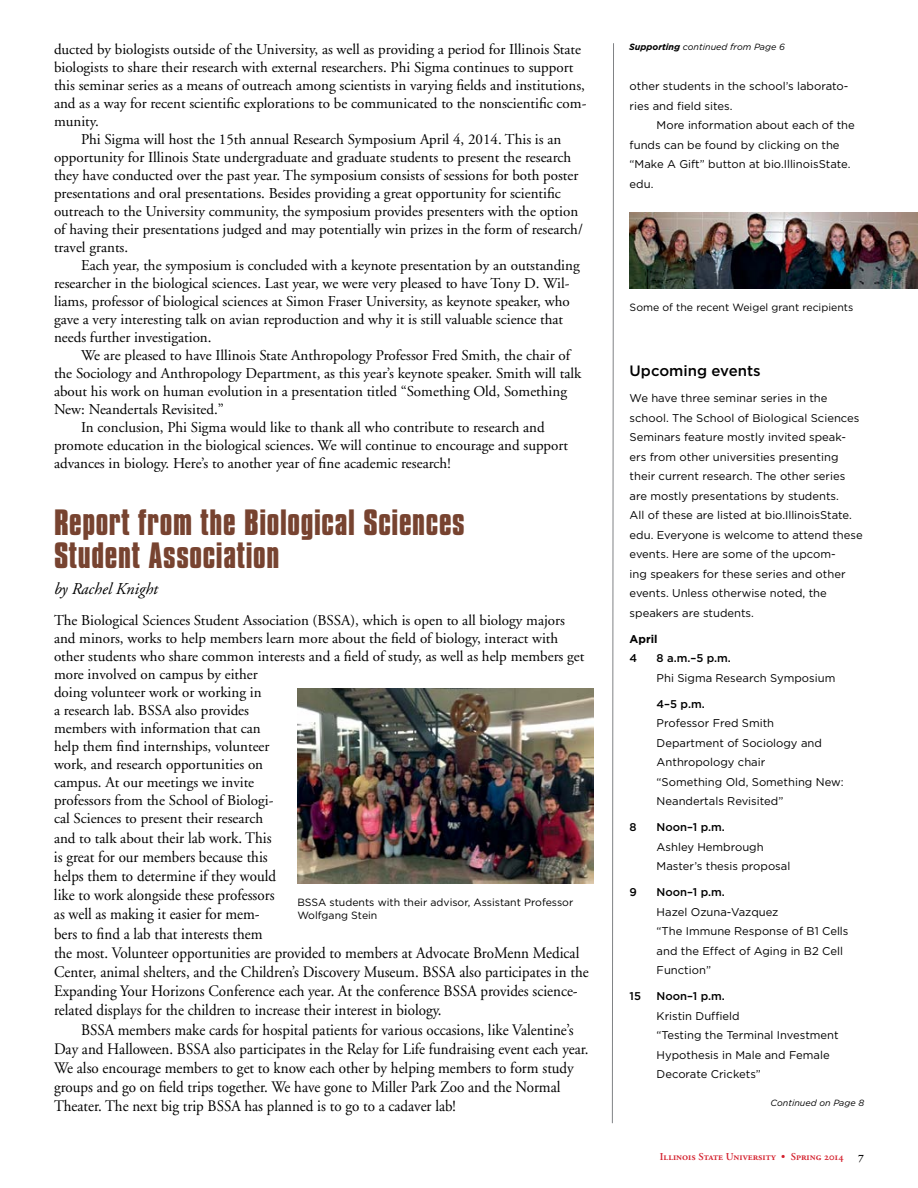
<style>
.page{position:relative;width:918px;height:1188px;background:#fff}
.page>*{position:absolute;margin:0;border:0;box-sizing:border-box;transform-origin:0 0}
.t1{font:700 31.5px/33px "Compacta BT";letter-spacing:.02em;color:#774330}
.t2{font:italic 16.5px "Adobe Garamond";color:#000}
.t3{font:16.05px/19.2px "Adobe Garamond";color:#000;scale:.94 1}
.t4{font:15px/18px "Adobe Garamond";color:#000}
.t5{font:500 15px "Gotham";color:#000}
.t6{font:11.25px/19.5px "Gotham";color:#000}
.t7{font:500 11.25px "Gotham";color:#000}
.t8{font:700 11.25px "Gotham";color:#000}
.t9{font:10.5px/12.6px "Gotham";color:#000}
.t10{font:10.5px "Adobe Garamond Semibold SC";color:#d4202d}
.t11{font:italic 9px "Gotham";color:#000}
.s1{font-size:15px}
.s2{font-weight:700}
.s3{font-size:12px;color:#000}
</style>
<div class="page">
<svg style="left:612px;top:43px;width:2px;height:1081px"></svg>
<img style="left:297px;top:688px;width:297px;height:196px">
<img style="left:630px;top:213px;width:288px;height:75px">
<p class="t4" style="left:54px;top:41px;width:529px">ducted by biologists outside of the University, as well as providing a period for Illinois State</p>
<p class="t4" style="left:54px;top:59px;width:521px">biologists to share their research with external researchers. Phi Sigma continues to support</p>
<p class="t4" style="left:54px;top:77px;width:533px">this seminar series as a means of outreach among scientists in varying fields and institutions,</p>
<p class="t4" style="left:54px;top:95px;width:534px">and as a way for recent scientific explorations to be communicated to the nonscientific com-</p>
<p class="t4" style="left:54px;top:113px;width:46px">munity.</p>
<p class="t4" style="left:81px;top:131px;width:482px">Phi Sigma will host the 15th annual Research Symposium April 4, 2014. This is an</p>
<p class="t4" style="left:54px;top:149px;width:519px">opportunity for Illinois State undergraduate and graduate students to present the research</p>
<p class="t4" style="left:54px;top:167px;width:526px">they have conducted over the past year. The symposium consists of sessions for both poster</p>
<p class="t4" style="left:54px;top:185px;width:508px">presentations and oral presentations. Besides providing a great opportunity for scientific</p>
<p class="t4" style="left:54px;top:203px;width:526px">outreach to the University community, the symposium provides presenters with the option</p>
<p class="t4" style="left:54px;top:221px;width:530px">of having their presentations judged and may potentially win prizes in the form of research/</p>
<p class="t4" style="left:54px;top:239px;width:76px">travel grants.</p>
<p class="t4" style="left:81px;top:257px;width:500px">Each year, the symposium is concluded with a keynote presentation by an outstanding</p>
<p class="t4" style="left:54px;top:275px;width:517px">researcher in the biological sciences. Last year, we were very pleased to have Tony D. Wil-</p>
<p class="t4" style="left:54px;top:293px;width:517px">liams, professor of biological sciences at Simon Fraser University, as keynote speaker, who</p>
<p class="t4" style="left:54px;top:311px;width:511px">gave a very interesting talk on avian reproduction and why it is still valuable science that</p>
<p class="t4" style="left:54px;top:329px;width:159px">needs further investigation.</p>
<p class="t4" style="left:81px;top:347px;width:491px">We are pleased to have Illinois State Anthropology Professor Fred Smith, the chair of</p>
<p class="t4" style="left:54px;top:365px;width:529px">the Sociology and Anthropology Department, as this year’s keynote speaker. Smith will talk</p>
<p class="t4" style="left:54px;top:383px;width:515px">about his work on human evolution in a presentation titled “Something Old, Something</p>
<p class="t4" style="left:54px;top:401px;width:171px">New: Neandertals Revisited.”</p>
<p class="t4" style="left:81px;top:419px;width:465px">In conclusion, Phi Sigma would like to thank all who contribute to research and</p>
<p class="t4" style="left:54px;top:437px;width:516px">promote education in the biological sciences. We will continue to encourage and support</p>
<p class="t4" style="left:54px;top:455px;width:398px">advances in biology. Here’s to another year of fine academic research!</p>
<h1 class="t1" style="left:54px;top:506px;width:412px">Report from the Biological Sciences<br>Student Association</h1>
<p class="t2" style="left:54px;top:580px;width:105px">by Rachel Knight</p>
<p class="t4" style="left:54px;top:612px;width:532px">The Biological Sciences Student Association (BSSA), which is open to all biology majors and minors, works to help members learn more about the field of biology, interact with other students who share common interests and a field of study, as well as help members get more involved on campus by either<br>doing volunteer work or working in<br>a research lab. BSSA also provides<br>members with information that can<br>help them find internships, volunteer<br>work, and research opportunities on<br>campus. At our meetings we invite<br>professors from the School of Biologi-<br>cal Sciences to present their research</p>
<p class="t3" style="left:54px;top:828px;width:570px"><span class="s1">and to talk abou</span>t their lab work. This<br>is great for our members because this<br>helps them to determine if they would<br>like to work alongside these professors<br>as well as making it easier for mem-<br>bers to find a lab that interests them<br>the most. Volunteer opportunities are provided to members at Advocate BroMenn Medical Center, animal shelters, and the Children’s Discovery Museum. BSSA also participates in the Expanding Your Horizons Conference each year. At the conference BSSA provides science&shy;related displays for the children to increase their interest in biology.</p>
<p class="t3" style="left:54px;top:1020px;width:570px;text-indent:27px">BSSA members make cards for hospital patients for various occasions, like Valentine’s Day and Halloween. BSSA also participates in the Relay for Life fundraising event each year.<br>We also encourage members to get to know each other by helping members to form study groups and go on field trips together. We have gone to Miller Park Zoo and the Normal Theater. The next big trip BSSA has planned is to go to a cadaver lab!</p>
<p class="t9" style="left:297px;top:896px;width:277px">BSSA students with their advisor, Assistant Professor<br>Wolfgang Stein</p>
<p class="t11" style="left:629px;top:41px;width:157px"><span class="s2">Supporting</span> continued from Page 6</p>
<p class="t6" style="left:630px;top:76px;width:220px">other students in the school’s laborato&shy;ries and field sites.</p>
<p class="t6" style="left:630px;top:115px;width:227px;text-indent:27px">More information about each of the funds can be found by clicking on the “Make A Gift” button at bio.IllinoisState. edu.</p>
<p class="t9" style="left:630px;top:301px;width:225px">Some of the recent Weigel grant recipients</p>
<p class="t5" style="left:630px;top:363px;width:133px">Upcoming events</p>
<p class="t6" style="left:630px;top:388px;width:235px">We have three seminar series in the school. The School of Biological Sciences Seminars feature mostly invited speak&shy;ers from other universities presenting their current research. The other series are mostly presentations by students.<br>All of these are listed at bio.IllinoisState. edu. Everyone is welcome to attend these events. Here are some of the upcom-<br>ing speakers for these series and other events. Unless otherwise noted, the speakers are students.</p>
<p class="t8" style="left:630px;top:632px;width:29px">April</p>
<p class="t7" style="left:630px;top:652px;width:9px">4</p>
<p class="t7" style="left:657px;top:652px;width:76px">8 a.m.–5 p.m.</p>
<p class="t6" style="left:657px;top:668px;width:180px">Phi Sigma Research Symposium</p>
<p class="t7" style="left:657px;top:697px;width:50px">4–5 p.m.</p>
<p class="t6" style="left:657px;top:713px;width:189px">Professor Fred Smith<br>Department of Sociology and<br>Anthropology chair<br>“Something Old, Something New:<br>Neandertals Revisited”</p>
<p class="t7" style="left:630px;top:821px;width:9px">8</p>
<p class="t7" style="left:657px;top:821px;width:70px">Noon–1 p.m.</p>
<p class="t6" style="left:657px;top:837px;width:135px">Ashley Hembrough<br>Master’s thesis proposal</p>
<p class="t7" style="left:630px;top:886px;width:9px">9</p>
<p class="t7" style="left:657px;top:886px;width:70px">Noon–1 p.m.</p>
<p class="t6" style="left:657px;top:902px;width:193px">Hazel Ozuna-Vazquez<br>“The Immune Response of B1 Cells and the Effect of Aging in B2 Cell<br>Function”</p>
<p class="t7" style="left:630px;top:990px;width:13px">15</p>
<p class="t7" style="left:657px;top:990px;width:70px">Noon–1 p.m.</p>
<p class="t6" style="left:657px;top:1006px;width:184px">Kristin Duffield<br>“Testing the Terminal Investment<br>Hypothesis in Male and Female<br>Decorate Crickets”</p>
<p class="t11" style="left:771px;top:1097px;width:95px">Continued on Page 8</p>
<p class="t10" style="left:660px;top:1151px;width:206px">Illinois State University • Spring 2014 <span class="s3">7</span></p>
</div>
